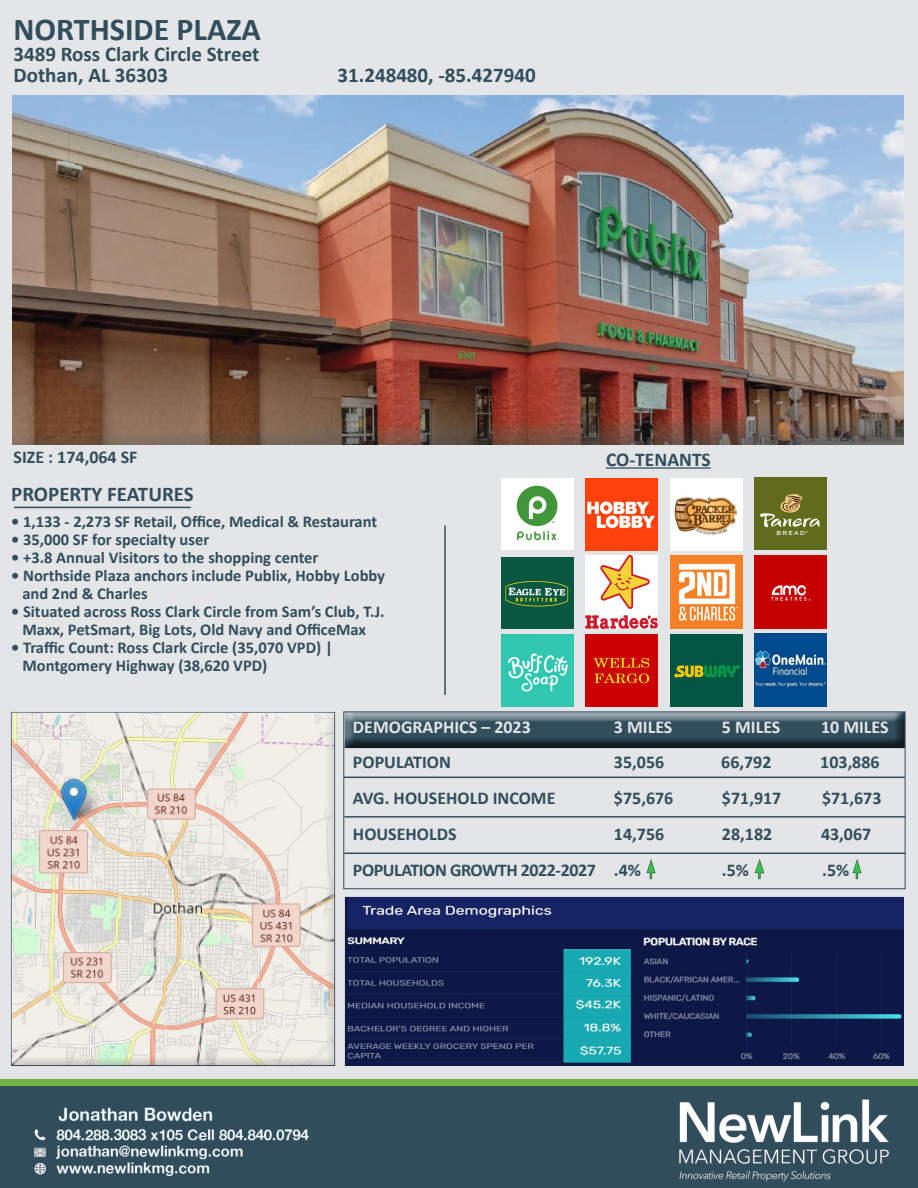
<style>
.page{position:relative;width:918px;height:1188px;background:#fff}
.page>*{position:absolute;margin:0;border:0;box-sizing:border-box;transform-origin:0 0}
.t1{font:700 31.95px "Calibri";color:#324e5d}
.t2{font:700 21px "Calibri";color:#324e5d}
.t3{font:700 19.5px "Calibri";color:#324e5d}
.t4{font:700 18px "Calibri";color:#324e5d}
.t5{font:700 18px "Calibri";color:#e4e5e7}
.t6{font:700 18px "Calibri";letter-spacing:-.025em;color:#324e5d}
.t7{font:700 16.5px/18px "Calibri";color:#324e5d}
</style>
<div class="page">
<div style="left:0;top:0;width:917px;height:1079px;background:#e4e5e7"></div>
<div style="left:342px;top:709px;width:563px;height:36px;background:#fff;opacity:.75"></div>
<div style="left:342px;top:712px;width:563px;height:37px;background:#231f20;opacity:.75"></div>
<div style="left:344px;top:712px;width:561px;height:177px;border:1px solid #324e5d"></div>
<hr style="left:606px;top:467px;width:105px;height:2px;background:#324e5d">
<hr style="left:14px;top:507px;width:177px;height:1px;background:#324e5d">
<hr style="left:444px;top:525px;width:2px;height:170px;background:#324e5d">
<div style="left:11px;top:713px;width:325px;height:353px;background:#231f20;opacity:.75"></div>
<img style="left:0;top:1079px;width:918px;height:109px">
<img style="left:13px;top:95px;width:891px;height:350px">
<hr style="left:344px;top:777px;width:561px;height:1px;background:#324e5d">
<hr style="left:344px;top:816px;width:561px;height:2px;background:#324e5d">
<img style="left:585px;top:556px;width:73px;height:72px">
<img style="left:501px;top:557px;width:73px;height:71px">
<img style="left:671px;top:556px;width:72px;height:72px">
<img style="left:585px;top:478px;width:73px;height:72px">
<img style="left:671px;top:478px;width:72px;height:72px">
<img style="left:501px;top:478px;width:73px;height:72px">
<img style="left:755px;top:556px;width:72px;height:72px">
<img style="left:755px;top:477px;width:72px;height:73px">
<hr style="left:344px;top:853px;width:561px;height:1px;background:#324e5d">
<img style="left:644px;top:859px;width:14px;height:21px">
<img style="left:753px;top:859px;width:13px;height:21px">
<img style="left:850px;top:859px;width:14px;height:21px">
<img style="left:344px;top:896px;width:560px;height:170px">
<img style="left:585px;top:635px;width:73px;height:72px">
<img style="left:671px;top:635px;width:72px;height:72px">
<img style="left:501px;top:635px;width:73px;height:71px">
<img style="left:755px;top:634px;width:72px;height:72px">
<p class="t1" style="left:14px;top:7px;width:249px">NORTHSIDE PLAZA</p>
<p class="t2" style="left:14px;top:40px;width:247px">3489 Ross Clark Circle Street</p>
<p class="t2" style="left:14px;top:61px;width:156px">Dothan, AL 36303</p>
<p class="t2" style="left:338px;top:61px;width:200px">31.248480, -85.427940</p>
<p class="t4" style="left:14px;top:445px;width:126px">SIZE : 174,064 SF</p>
<p class="t2" style="left:11px;top:480px;width:184px">PROPERTY FEATURES</p>
<p class="t7" style="left:11px;top:512px;width:368px">• 1,133 - 2,273 SF Retail, Office, Medical &amp; Restaurant</p>
<p class="t7" style="left:11px;top:530px;width:200px">• 35,000 SF for specialty user</p>
<p class="t7" style="left:11px;top:548px;width:309px">• +3.8 Annual Visitors to the shopping center</p>
<p class="t7" style="left:22px;top:566px;width:364px;text-indent:-11px">• Northside Plaza anchors include Publix, Hobby Lobby and 2nd &amp; Charles</p>
<p class="t7" style="left:11px;top:602px;width:375px;text-align:center">• Situated across Ross Clark Circle from Sam’s Club, T.J.<br>Maxx, PetSmart, Big Lots, Old Navy and OfficeMax</p>
<p class="t7" style="left:11px;top:638px;width:323px">• Traffic Count: Ross Clark Circle (35,070 VPD) |</p>
<p class="t7" style="left:22px;top:656px;width:247px">Montgomery Highway (38,620 VPD)</p>
<p class="t3" style="left:606px;top:446px;width:106px">CO-TENANTS</p>
<p class="t5" style="left:353px;top:714px;width:179px">DEMOGRAPHICS – 2023</p>
<p class="t5" style="left:614px;top:714px;width:60px">3 MILES</p>
<p class="t5" style="left:722px;top:714px;width:60px">5 MILES</p>
<p class="t5" style="left:821px;top:714px;width:69px">10 MILES</p>
<p class="t4" style="left:353px;top:749px;width:99px">POPULATION</p>
<p class="t4" style="left:614px;top:749px;width:52px">35,056</p>
<p class="t4" style="left:721px;top:749px;width:52px">66,792</p>
<p class="t4" style="left:820px;top:749px;width:61px">103,886</p>
<p class="t4" style="left:353px;top:785px;width:204px">AVG. HOUSEHOLD INCOME</p>
<p class="t4" style="left:614px;top:785px;width:61px">$75,676</p>
<p class="t4" style="left:722px;top:785px;width:61px">$71,917</p>
<p class="t4" style="left:822px;top:785px;width:61px">$71,673</p>
<p class="t4" style="left:353px;top:821px;width:105px">HOUSEHOLDS</p>
<p class="t4" style="left:614px;top:821px;width:52px">14,756</p>
<p class="t4" style="left:722px;top:821px;width:52px">28,182</p>
<p class="t4" style="left:821px;top:821px;width:52px">43,067</p>
<p class="t6" style="left:353px;top:857px;width:290px">POPULATION GROWTH 2022-2027 .4%</p>
<p class="t4" style="left:722px;top:857px;width:29px">.5%</p>
<p class="t4" style="left:822px;top:857px;width:29px">.5%</p>
</div>
